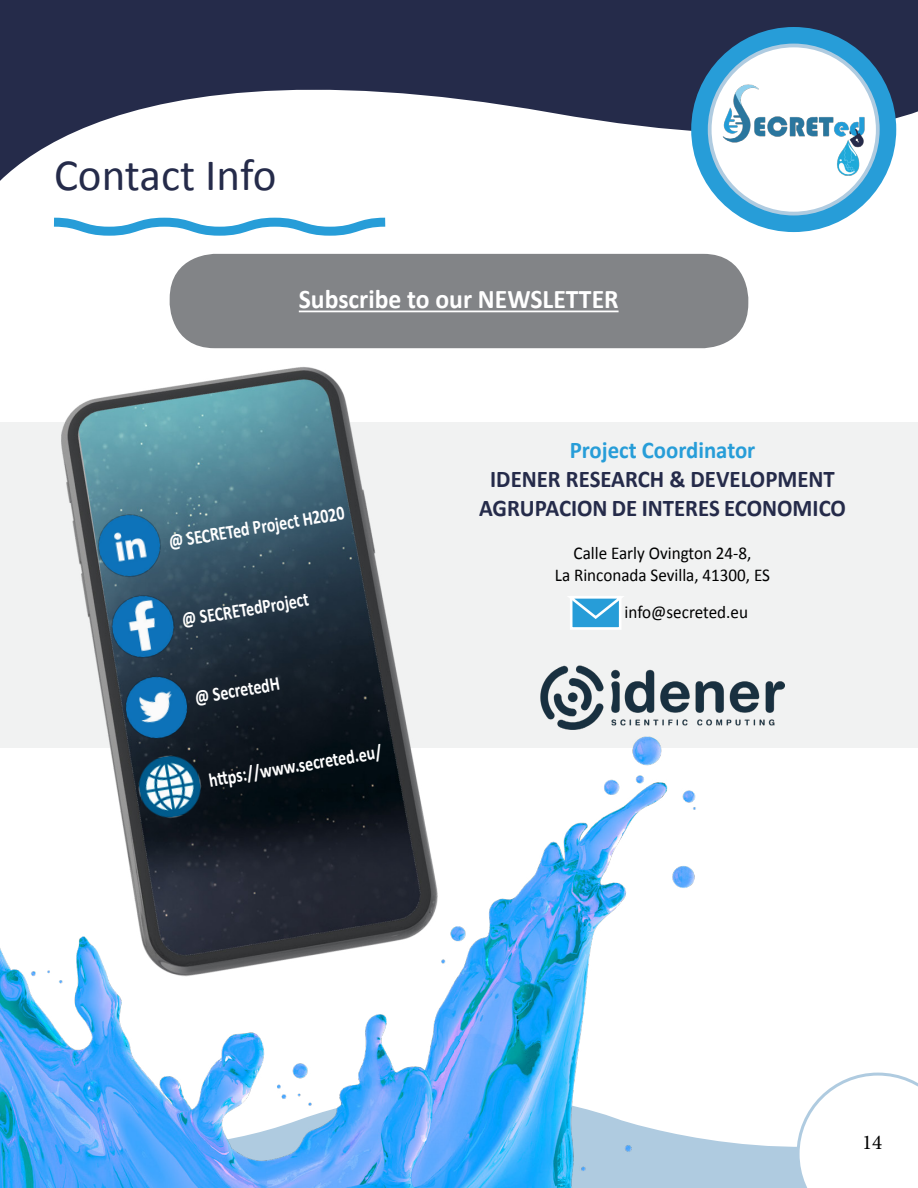
<style>
.page{position:relative;width:918px;height:1188px;background:#fff}
.page>*{position:absolute;margin:0;border:0;box-sizing:border-box;transform-origin:0 0}
.t1{font:45px "Calibri";color:#252b4a}
.t2{font:700 27px "Calibri";color:#fff;scale:.95 1}
.t3{font:700 24px/28.8px "Calibri";color:#252b4a;text-align:center;scale:.95 1}
.t4{font:700 24px "Calibri";color:#279dd8;scale:.95 1}
.t5{font:21px "Minion Pro";color:#000}
.t6{font:700 19.95px "Calibri";color:#fff;scale:.8 1}
.t7{font:18px/21.6px "Calibri";color:#000;text-align:center;scale:.95 1}
</style>
<div class="page">
<svg style="left:0;top:0;width:918px;height:216px;fill:#252b4a"></svg>
<svg style="left:697px;top:1072px;width:187px;height:116px"></svg>
<svg style="left:797px;top:1073px;width:121px;height:115px"></svg>
<div style="left:691px;top:27px;width:205px;height:205px;background:#279dd8;border-radius:50%"></div>
<div style="left:710px;top:45px;width:168px;height:169px;background:#fff;border-radius:50%"></div>
<div style="left:708px;top:44px;width:172px;height:171px;border:4px solid #afcbe0;border-radius:50%"></div>
<img style="left:720px;top:83px;width:148px;height:93px">
<div style="left:0;top:422px;width:918px;height:326px;background:#f1f2f2"></div>
<svg style="left:45px;top:213px;width:349px;height:23px"></svg>
<img style="left:0;top:367px;width:697px;height:821px">
<img style="left:129px;top:747px;width:83px;height:83px">
<img style="left:93px;top:508px;width:74px;height:75px">
<img style="left:120px;top:670px;width:74px;height:75px">
<img style="left:106px;top:589px;width:75px;height:75px">
<img style="left:540px;top:665px;width:245px;height:65px">
<div style="left:170px;top:254px;width:578px;height:94px;background:#828487;border-radius:45px"></div>
<div style="left:570px;top:596px;width:52px;height:34px;background:#279dd8;border:3px solid #fff"></div>
<svg style="left:563px;top:595px;width:65px;height:26px"></svg>
<hr style="left:299px;top:311px;width:320px;height:1px;background:#fff">
<h1 class="t1" style="left:54px;top:147px;width:224px">Contact Info</h1>
<h2 class="t2" style="left:299px;top:282px;width:338px">Subscribe to our NEWSLETTER</h2>
<p class="t6" style="left:167px;top:528px;width:224px;rotate:-9deg">@ SECRETed Project H2020</p>
<p class="t6" style="left:180px;top:607px;width:162px;rotate:-9deg">@ SECRETedProject</p>
<p class="t6" style="left:193px;top:684px;width:108px;rotate:-9deg">@ SecretedH</p>
<p class="t6" style="left:207px;top:767px;width:220px;rotate:-9deg">htt ps://www.secreted.eu/</p>
<p class="t4" style="left:570px;top:435px;width:197px">Project Coordinator</p>
<p class="t3" style="left:479px;top:465px;width:388px">IDENER RESEARCH &amp; DEVELOPMENT<br>AGRUPACION DE INTERES ECONOMICO</p>
<p class="t7" style="left:555px;top:542px;width:228px">Calle Early Ovington 24-8,<br>La Rinconada Sevilla, 41300, ES</p>
<p class="t7" style="left:625px;top:602px;width:131px">info@secreted.eu</p>
<p class="t5" style="left:862px;top:1128px;width:22px">14</p>
</div>
